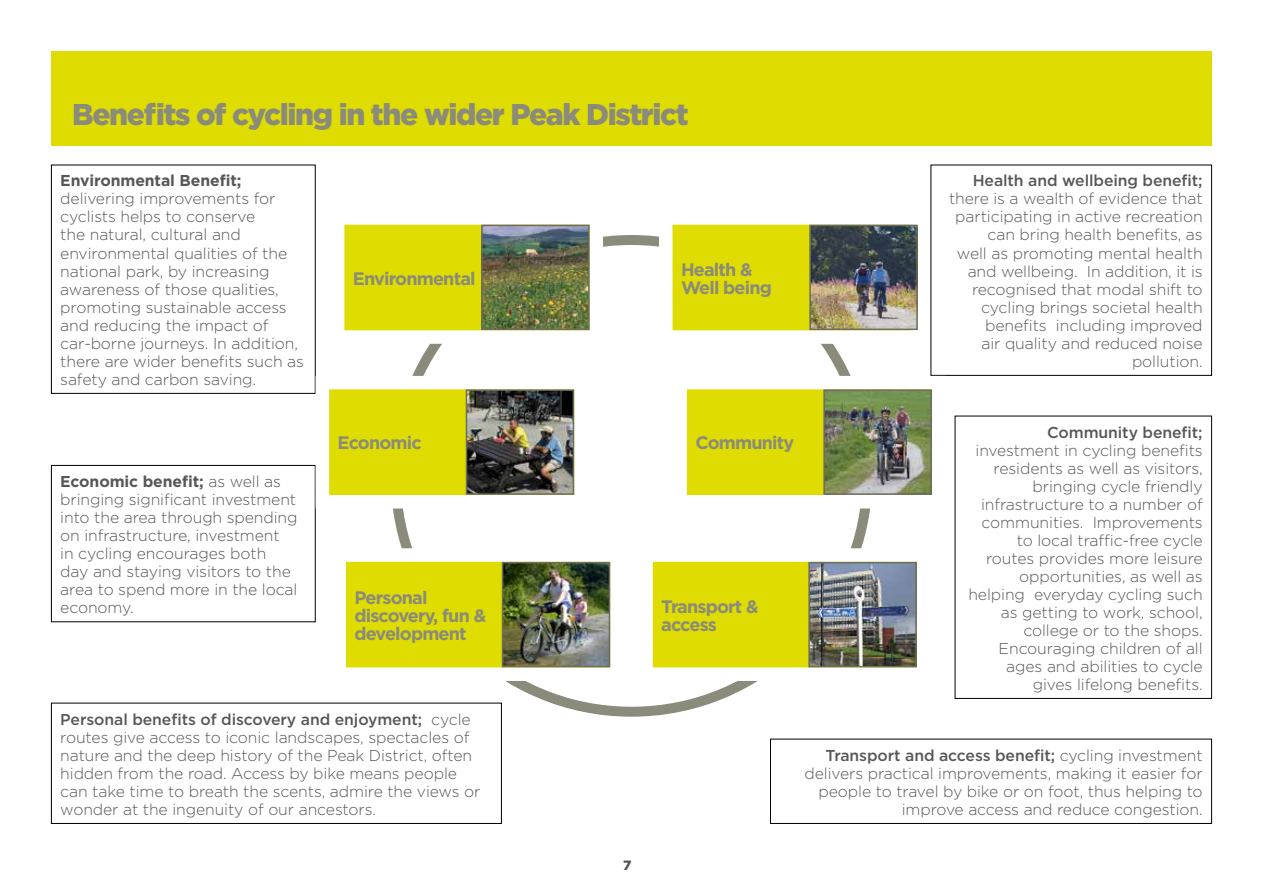
<style>
.page{position:relative;width:1263px;height:893px;background:#fff}
.page>*{position:absolute;margin:0;border:0;box-sizing:border-box;transform-origin:0 0}
.t1{font:900 30px "Gotham";letter-spacing:-.045em;color:#8a8b7b}
.t2{font:700 18px/18px "Gotham";letter-spacing:-.045em;color:#8a8b7b}
.t3{font:300 15.75px/18px "Gotham";letter-spacing:-.005em;color:#575756}
.t4{font:500 15.75px "Gotham";letter-spacing:-.005em;color:#575756}
.t5{font:700 15.75px "Gotham";letter-spacing:-.005em;color:#575756}
.t6{font:900 13.5px "Gotham";color:#575756}
.s1{font-weight:700}
.s2{font-weight:500}
</style>
<div class="page">
<div style="left:51px;top:703px;width:451px;height:121px;border:1px solid #000"></div>
<div style="left:51px;top:51px;width:1161px;height:95px;background:#dedc00"></div>
<div style="left:51px;top:165px;width:265px;height:229px;border:1px solid #000"></div>
<div style="left:51px;top:465px;width:265px;height:157px;border:1px solid #000"></div>
<div style="left:955px;top:416px;width:257px;height:283px;border:1px solid #000"></div>
<div style="left:930px;top:165px;width:282px;height:211px;border:1px solid #000"></div>
<div style="left:770px;top:739px;width:442px;height:85px;border:1px solid #000"></div>
<div style="left:339px;top:555px;width:278px;height:119px;background:#dedc00"></div>
<div style="left:332px;top:548px;width:292px;height:133px;border:14px solid #fff"></div>
<div style="left:322px;top:383px;width:259px;height:119px;background:#dedc00"></div>
<div style="left:316px;top:376px;width:272px;height:132px;border:14px solid #fff"></div>
<div style="left:646px;top:555px;width:278px;height:119px;background:#dedc00"></div>
<div style="left:639px;top:548px;width:291px;height:133px;border:14px solid #fff"></div>
<div style="left:680px;top:383px;width:259px;height:119px;background:#dedc00"></div>
<div style="left:673px;top:376px;width:272px;height:132px;border:14px solid #fff"></div>
<div style="left:338px;top:218px;width:258px;height:119px;background:#dedc00"></div>
<div style="left:331px;top:211px;width:272px;height:133px;border:14px solid #fff"></div>
<div style="left:666px;top:218px;width:251px;height:119px;background:#dedc00"></div>
<div style="left:659px;top:211px;width:264px;height:133px;border:14px solid #fff"></div>
<img style="left:484px;top:228px;width:103px;height:99px">
<div style="left:481px;top:225px;width:109px;height:105px;border:2px solid #6c6d5c"></div>
<img style="left:812px;top:228px;width:103px;height:99px">
<div style="left:809px;top:225px;width:109px;height:105px;border:2px solid #6c6d5c"></div>
<img style="left:505px;top:565px;width:102px;height:99px">
<div style="left:502px;top:562px;width:108px;height:105px;border:2px solid #6c6d5c"></div>
<img style="left:469px;top:392px;width:102px;height:100px">
<div style="left:466px;top:389px;width:108px;height:106px;border:2px solid #6c6d5c"></div>
<img style="left:811px;top:565px;width:103px;height:99px">
<div style="left:808px;top:562px;width:109px;height:105px;border:2px solid #6c6d5c"></div>
<img style="left:826px;top:392px;width:103px;height:100px">
<div style="left:823px;top:389px;width:109px;height:106px;border:2px solid #6c6d5c"></div>
<h1 class="t1" style="left:72px;top:93px;width:618px">Benefits of cycling in the wider Peak District</h1>
<p class="t5" style="left:60px;top:170px;width:183px">Environmental Benefit;</p>
<p class="t3" style="left:60px;top:189px;width:245px">delivering improvements for cyclists helps to conserve<br>the natural, cultural and environmental qualities of the national park, by increasing awareness of those qualities, promoting sustainable access and reducing the impact of car-borne journeys. In addition, there are wider benefits such as safety and carbon saving.</p>
<p class="t2" style="left:353px;top:269px;width:124px">Environmental</p>
<p class="t2" style="left:681px;top:260px;width:93px">Health &amp;<br>Well being</p>
<p class="t4" style="left:973px;top:171px;width:231px">Health and wellbeing benefit;</p>
<p class="t3" style="left:949px;top:189px;width:255px;text-align:right">there is a wealth of evidence that participating in active recreation can bring health benefits, as<br>well as promoting mental health and wellbeing. In addition, it is recognised that modal shift to cycling brings societal health benefits including improved<br>air quality and reduced noise pollution.</p>
<p class="t3" style="left:60px;top:472px;width:239px"><span class="s1">Economic benefit;</span> as well as bringing significant investment into the area through spending on infrastructure, investment<br>in cycling encourages both day and staying visitors to the area to spend more in the local economy.</p>
<p class="t2" style="left:338px;top:434px;width:86px">Economic</p>
<p class="t2" style="left:354px;top:588px;width:133px">Personal discovery, fun &amp; development</p>
<p class="t3" style="left:60px;top:710px;width:422px"><span class="s2">Personal benefits of discovery and enjoyment;</span> cycle routes give access to iconic landscapes, spectacles of nature and the deep history of the Peak District, often hidden from the road. Access by bike means people can take time to breath the scents, admire the views or wonder at the ingenuity of our ancestors.</p>
<p class="t2" style="left:695px;top:434px;width:100px">Community</p>
<p class="t2" style="left:661px;top:597px;width:99px">Transport &amp; access</p>
<p class="t4" style="left:1047px;top:422px;width:157px">Community benefit;</p>
<p class="t3" style="left:968px;top:440px;width:236px;text-align:right">investment in cycling benefits residents as well as visitors, bringing cycle friendly infrastructure to a number of communities. Improvements to local traffic-free cycle routes provides more leisure opportunities, as well as helping everyday cycling such as getting to work, school, college or to the shops.<br>Encouraging children of all ages and abilities to cycle gives lifelong benefits.</p>
<p class="t3" style="left:804px;top:746px;width:400px;text-align:right"><span class="s2">Transport and access benefit;</span> cycling investment delivers practical improvements, making it easier for people to travel by bike or on foot, thus helping to improve access and reduce congestion.</p>
<p class="t6" style="left:623px;top:856px;width:10px">7</p>
</div>
